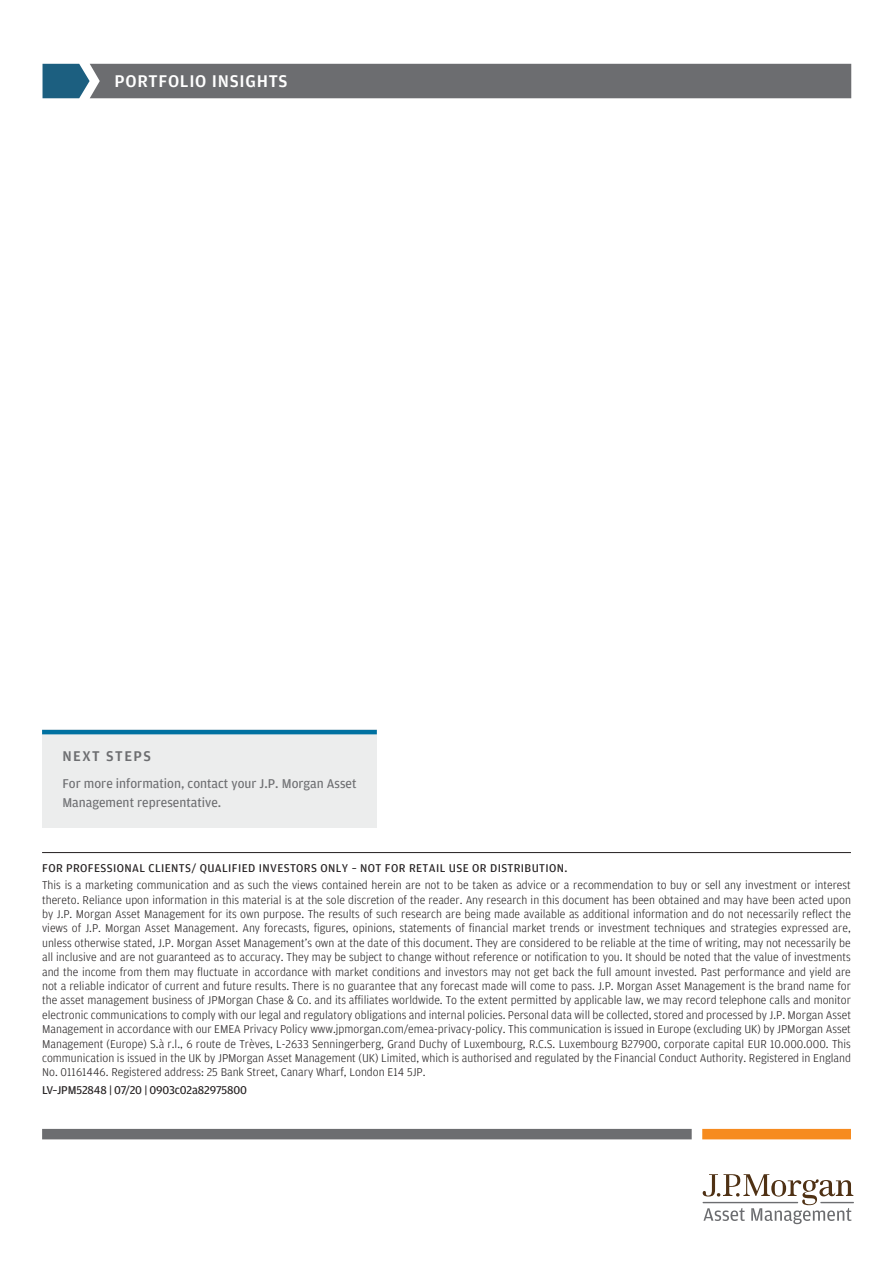
<style>
.page{position:relative;width:893px;height:1263px;background:#fff}
.page>*{position:absolute;margin:0;border:0;box-sizing:border-box;transform-origin:0 0}
.t1{font:500 18px "Amplitude";letter-spacing:.04em;color:#fff}
.Sidebar_Title{font:500 15px "Amplitude";letter-spacing:.1em;color:#6c6d70}
.Sidebar_Copy{font:13.5px/18.8px "Amplitude";color:#6c6d70}
.Disclaimer{font:300 12px/14.4px "Amplitude";color:#231f20;text-align:justify}
.Disclaimer_Bold_with{font:12px "Amplitude";letter-spacing:.03em;color:#231f20}
.Disclaimer-2{font:12px "Amplitude";letter-spacing:-.01em;color:#231f20}
</style>
<div class="page">
<div style="left:42px;top:1129px;width:650px;height:10px;background:#6c6d70"></div>
<div style="left:702px;top:1129px;width:149px;height:10px;background:#f68b1f"></div>
<hr style="left:820px;top:1202px;width:34px;height:1px;background:#6c6d70">
<svg style="left:703px;top:1174px;width:150px;height:50px"></svg>
<div style="left:43px;top:64px;width:808px;height:34px;background:#6c6d70"></div>
<hr style="left:42px;top:852px;width:809px;height:1px;background:#231f20">
<div style="left:42px;top:729px;width:335px;height:98px;background:#eceded"></div>
<hr style="left:42px;top:730px;width:335px;height:4px;background:#0071a1">
<h1 class="t1" style="left:115px;top:69px;width:174px">PORTFOLIO INSIGHTS</h1>
<p class="Sidebar_Title" style="left:62px;top:747px;width:90px">NEXT STEPS</p>
<p class="Sidebar_Copy" style="left:62px;top:774px;width:296px">For more information, contact your J.P. Morgan Asset<br>Management representative.</p>
<p class="Disclaimer_Bold_with" style="left:42px;top:860px;width:527px">FOR PROFESSIONAL CLIENTS/ QUALIFIED INVESTORS ONLY – NOT FOR RETAIL USE OR DISTRIBUTION.</p>
<p class="Disclaimer" style="left:42px;top:878px;width:810px">This is a marketing communication and as such the views contained herein are not to be taken as advice or a recommendation to buy or sell any investment or interest thereto. Reliance upon information in this material is at the sole discretion of the reader. Any research in this document has been obtained and may have been acted upon by J.P. Morgan Asset Management for its own purpose. The results of such research are being made available as additional information and do not necessarily reflect the views of J.P. Morgan Asset Management. Any forecasts, figures, opinions, statements of financial market trends or investment techniques and strategies expressed are, unless otherwise stated, J.P. Morgan Asset Management’s own at the date of this document. They are considered to be reliable at the time of writing, may not necessarily be all inclusive and are not guaranteed as to accuracy. They may be subject to change without reference or notification to you. It should be noted that the value of investments and the income from them may fluctuate in accordance with market conditions and investors may not get back the full amount invested. Past performance and yield are not a reliable indicator of current and future results. There is no guarantee that any forecast made will come to pass. J.P. Morgan Asset Management is the brand name for the asset management business of JPMorgan Chase &amp; Co. and its affiliates worldwide. To the extent permitted by applicable law, we may record telephone calls and monitor electronic communications to comply with our legal and regulatory obligations and internal policies. Personal data will be collected, stored and processed by J.P. Morgan Asset Management in accordance with our EMEA Privacy Policy www.jpmorgan.com/emea-privacy-policy. This communication is issued in Europe (excluding UK) by JPMorgan Asset Management (Europe) S.à r.l., 6 route de Trèves, L-2633 Senningerberg, Grand Duchy of Luxembourg, R.C.S. Luxembourg B27900, corporate capital EUR 10.000.000. This communication is issued in the UK by JPMorgan Asset Management (UK) Limited, which is authorised and regulated by the Financial Conduct Authority. Registered in England No. 01161446. Registered address: 25 Bank Street, Canary Wharf, London E14 5JP.</p>
<p class="Disclaimer-2" style="left:42px;top:1082px;width:206px">LV–JPM52848 | 07/20 | 0903c02a82975800</p>
</div>
